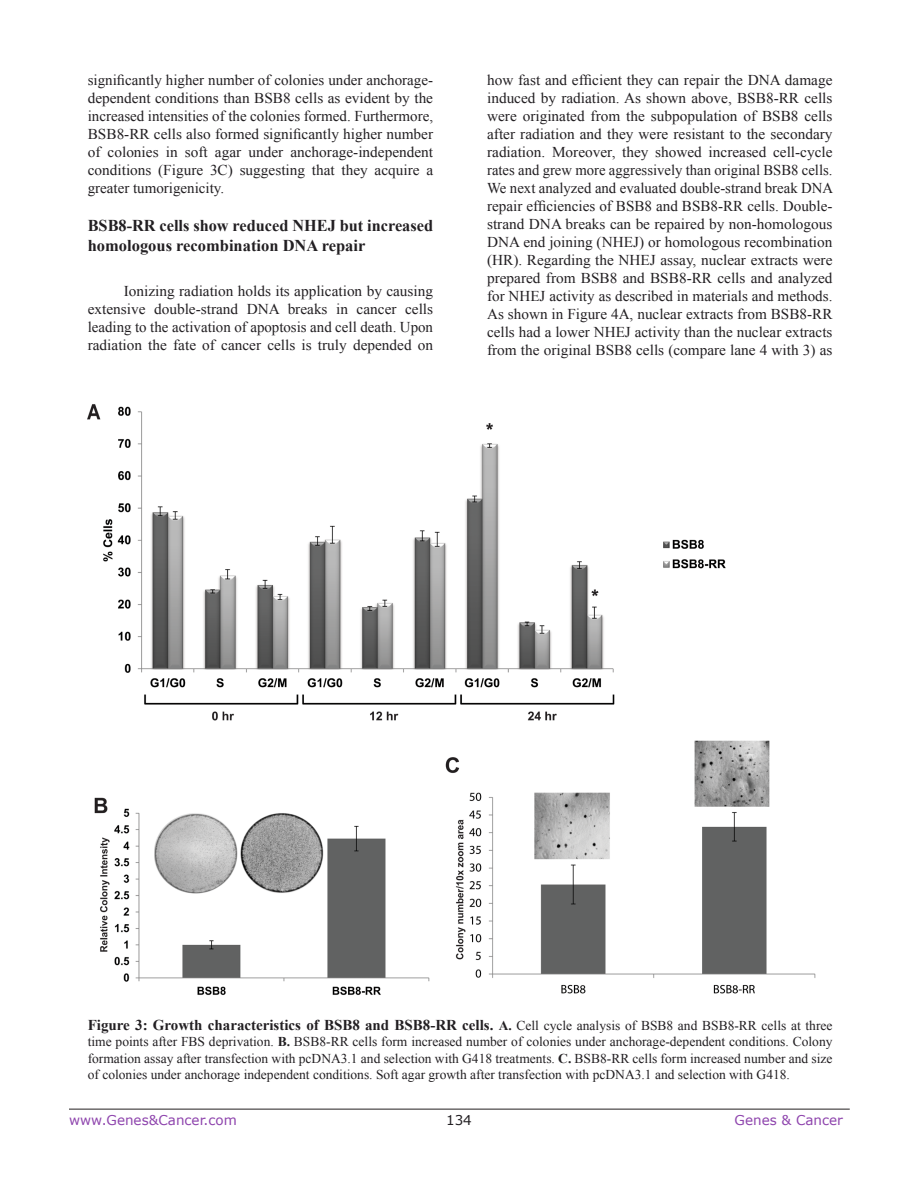
<style>
.page{position:relative;width:918px;height:1188px;background:#fff}
.page>*{position:absolute;margin:0;border:0;box-sizing:border-box;transform-origin:0 0}
.SubHeading{font:700 16.5px/19.8px "Times New Roman";color:#221f22}
.BodyText{font:15px/18px "Times New Roman";color:#221f22;text-align:justify}
.FigureText{font:700 15px "Times New Roman";color:#221f22}
.FigureText-2{font:13.5px/16.2px "Times New Roman";color:#221f22;text-align:justify}
.t1{font:13.5px "Verdana";color:#8e44ad}
.t2{font:13.5px "Verdana";color:#221f22}
.s1{font-size:13.5px}
.s2{font-weight:400;font-size:13.5px}
.s3{font-weight:700}
</style>
<div class="page">
<hr style="left:69px;top:1109px;width:781px;height:1px;background:#231f20">
<img style="left:88px;top:404px;width:728px;height:591px">
<p class="BodyText" style="left:88px;top:71px;width:347px">significantly higher number of colonies under anchorage&shy;dependent conditions than BSB8 cells as evident by the increased intensities of the colonies formed. Furthermore, BSB8-RR cells also formed significantly higher number of colonies in soft agar under anchorage-independent conditions (Figure 3C) suggesting that they acquire a greater tumorigenicity.</p>
<p class="SubHeading" style="left:88px;top:215px;width:347px">BSB8-RR cells show reduced NHEJ but increased homologous recombination DNA repair</p>
<p class="BodyText" style="left:88px;top:282px;width:347px;text-indent:36px">Ionizing radiation holds its application by causing extensive double-strand DNA breaks in cancer cells leading to the activation of apoptosis and cell death. Upon radiation the fate of cancer cells is truly depended on</p>
<p class="BodyText" style="left:487px;top:71px;width:348px">how fast and efficient they can repair the DNA damage induced by radiation. As shown above, BSB8-RR cells were originated from the subpopulation of BSB8 cells after radiation and they were resistant to the secondary radiation. Moreover, they showed increased cell-cycle rates and grew more aggressively than original BSB8 cells.<br>We next analyzed and evaluated double-strand break DNA repair efficiencies of BSB8 and BSB8-RR cells. Double&shy;strand DNA breaks can be repaired by non-homologous DNA end joining (NHEJ) or homologous recombination (HR). Regarding the NHEJ assay, nuclear extracts were prepared from BSB8 and BSB8-RR cells and analyzed for NHEJ activity as described in materials and methods.<br>As shown in Figure 4A, nuclear extracts from BSB8-RR cells had a lower NHEJ activity than the nuclear extracts from the original BSB8 cells (compare lane 4 with 3) as</p>
<p class="FigureText" style="left:88px;top:1015px;width:746px">Figure 3: Growth characteristics of BSB8 and BSB8-RR cells. <span class="s1">A.</span> <span class="s2">Cell cycle analysis of BSB8 and BSB8-RR cells at three</span></p>
<p class="FigureText-2" style="left:88px;top:1034px;width:746px">time points after FBS deprivation. <span class="s3">B.</span> BSB8-RR cells form increased number of colonies under anchorage-dependent conditions. Colony formation assay after transfection with pcDNA3.1 and selection with G418 treatments. <span class="s3">C.</span> BSB8-RR cells form increased number and size of colonies under anchorage independent conditions. Soft agar growth after transfection with pcDNA3.1 and selection with G418.</p>
<p class="t1" style="left:69px;top:1111px;width:169px">www.Genes&amp;Cancer.com</p>
<p class="t2" style="left:446px;top:1111px;width:27px">134</p>
<p class="t1" style="left:735px;top:1111px;width:110px">Genes &amp; Cancer</p>
</div>
